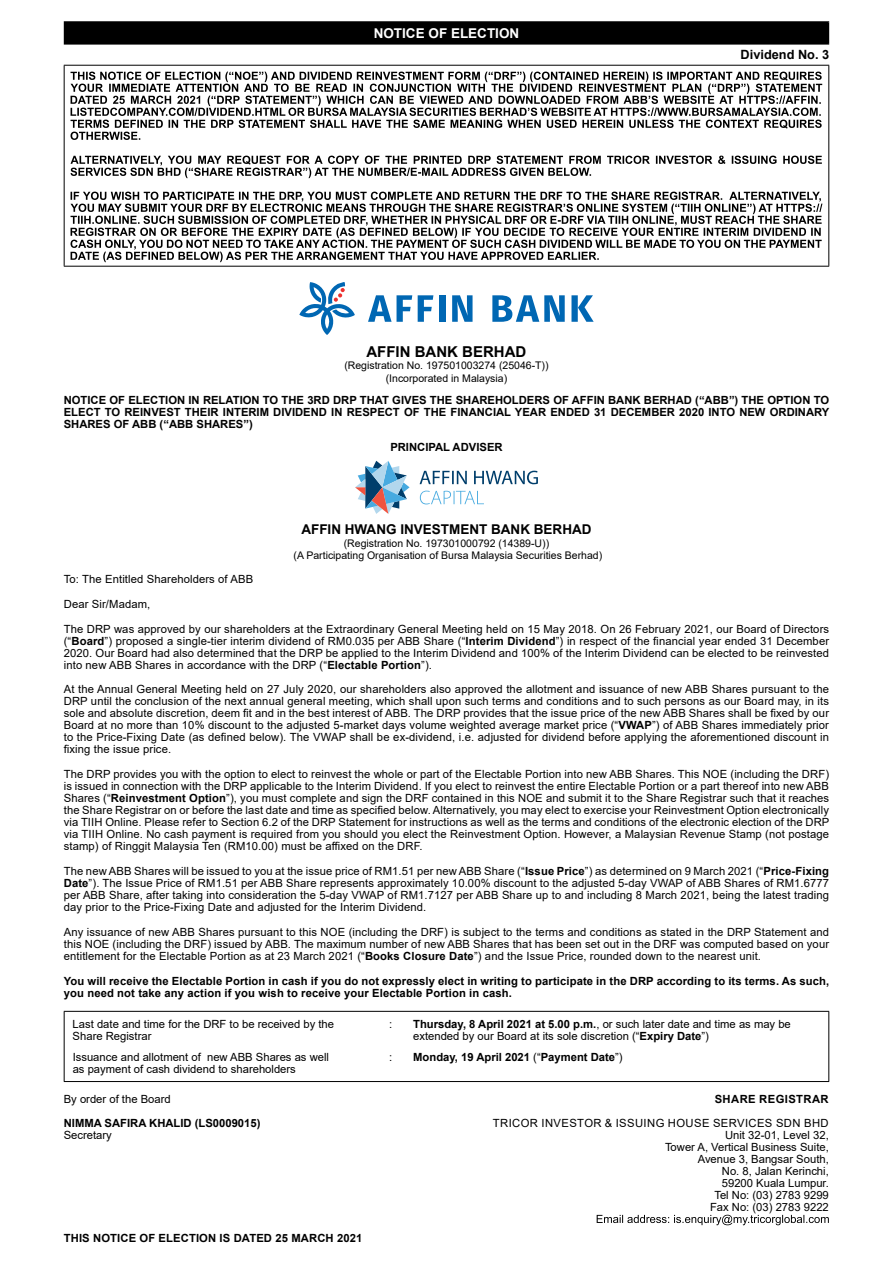
<style>
.page{position:relative;width:893px;height:1263px;background:#fff}
.page>*{position:absolute;margin:0;border:0;box-sizing:border-box;transform-origin:0 0}
.t1{font:700 15px "Arial";color:#000}
.t2{font:700 13.5px "Arial";color:#000}
.t3{font:700 13.5px "Arial";color:#fff}
.t4{font:700 12.75px "Arial";color:#000}
.t5{font:11.25px/12px "Arial";color:#000;text-align:justify}
.t6{font:700 11.25px/12px "Arial";letter-spacing:.01em;color:#000;text-align:justify}
.t7{font:11.25px "Arial";letter-spacing:.035em;color:#000}
.t8{font:10.5px/12.6px "Arial";color:#000;text-align:center}
.s1{font-weight:700}
.s2{font-weight:400}
</style>
<div class="page">
<div style="left:65px;top:22px;width:763px;height:22px;background:#000"></div>
<hr style="left:64px;top:21px;width:765px;height:2px;background:#000">
<svg style="left:64px;top:23px;width:1px;height:20px"></svg>
<svg style="left:828px;top:23px;width:1px;height:20px"></svg>
<hr style="left:64px;top:43px;width:765px;height:2px;background:#000">
<hr style="left:64px;top:65px;width:765px;height:1px;background:#000">
<hr style="left:64px;top:66px;width:1px;height:200px;background:#000">
<hr style="left:828px;top:66px;width:1px;height:200px;background:#000">
<hr style="left:64px;top:266px;width:765px;height:1px;background:#000">
<svg style="left:71px;top:72px;width:751px;height:68px"></svg>
<svg style="left:71px;top:156px;width:751px;height:22px"></svg>
<svg style="left:71px;top:192px;width:751px;height:70px"></svg>
<svg style="left:299px;top:282px;width:56px;height:53px"></svg>
<svg style="left:368px;top:295px;width:44px;height:27px"></svg>
<div style="left:439px;top:295px;width:7px;height:27px;background:#0067b3"></div>
<svg style="left:452px;top:295px;width:21px;height:27px"></svg>
<svg style="left:418px;top:295px;width:15px;height:27px"></svg>
<svg style="left:492px;top:295px;width:73px;height:27px"></svg>
<svg style="left:571px;top:295px;width:23px;height:27px"></svg>
<svg style="left:355px;top:461px;width:55px;height:53px"></svg>
<svg style="left:420px;top:471px;width:47px;height:13px"></svg>
<svg style="left:474px;top:471px;width:64px;height:13px"></svg>
<svg style="left:420px;top:491px;width:64px;height:13px"></svg>
<hr style="left:64px;top:1011px;width:765px;height:1px;background:#000">
<hr style="left:64px;top:1012px;width:1px;height:69px;background:#000">
<hr style="left:828px;top:1012px;width:1px;height:69px;background:#000">
<hr style="left:64px;top:1081px;width:765px;height:1px;background:#000">
<svg style="left:597px;top:1215px;width:232px;height:10px"></svg>
<p class="t3" style="left:374px;top:24px;width:147px">NOTICE OF ELECTION</p>
<p class="t4" style="left:741px;top:45px;width:90px">Dividend No. 3</p>
<h1 class="t1" style="left:366px;top:341px;width:161px">AFFIN BANK BERHAD</h1>
<p class="t8" style="left:344px;top:359px;width:206px">(Registration No. 197501003274 (25046-T)) (Incorporated in Malaysia)</p>
<p class="t6" style="left:64px;top:394px;width:767px">NOTICE OF ELECTION IN RELATION TO THE 3RD DRP THAT GIVES THE SHAREHOLDERS OF AFFIN BANK BERHAD (“ABB”) THE OPTION TO ELECT TO REINVEST THEIR INTERIM DIVIDEND IN RESPECT OF THE FINANCIAL YEAR ENDED 31 DECEMBER 2020 INTO NEW ORDINARY SHARES OF ABB (“ABB SHARES”)</p>
<p class="t6" style="left:390px;top:441px;width:114px">PRINCIPAL ADVISER</p>
<p class="t2" style="left:301px;top:520px;width:292px">AFFIN HWANG INVESTMENT BANK BERHAD</p>
<p class="t8" style="left:294px;top:536px;width:310px">(Registration No. 197301000792 (14389-U))<br>(A Participating Organisation of Bursa Malaysia Securities Berhad)</p>
<p class="t5" style="left:64px;top:573px;width:191px">To: The Entitled Shareholders of ABB</p>
<p class="t5" style="left:64px;top:598px;width:88px">Dear Sir/Madam,</p>
<p class="t5" style="left:64px;top:623px;width:767px">The DRP was approved by our shareholders at the Extraordinary General Meeting held on 15 May 2018. On 26 February 2021, our Board of Directors (“<span class="s1">Board</span>”) proposed a single-tier interim dividend of RM0.035 per ABB Share (“<span class="s1">Interim Dividend</span>”) in respect of the financial year ended 31 December 2020. Our Board had also determined that the DRP be applied to the Interim Dividend and 100% of the Interim Dividend can be elected to be reinvested into new ABB Shares in accordance with the DRP (“<span class="s1">Electable Portion</span>”).</p>
<p class="t5" style="left:64px;top:683px;width:767px">At the Annual General Meeting held on 27 July 2020, our shareholders also approved the allotment and issuance of new ABB Shares pursuant to the DRP until the conclusion of the next annual general meeting, which shall upon such terms and conditions and to such persons as our Board may, in its sole and absolute discretion, deem fit and in the best interest of ABB. The DRP provides that the issue price of the new ABB Shares shall be fixed by our Board at no more than 10% discount to the adjusted 5-market days volume weighted average market price (“<span class="s1">VWAP</span>”) of ABB Shares immediately prior to the Price-Fixing Date (as defined below). The VWAP shall be ex-dividend, i.e. adjusted for dividend before applying the aforementioned discount in fixing the issue price.</p>
<p class="t5" style="left:64px;top:768px;width:767px">The DRP provides you with the option to elect to reinvest the whole or part of the Electable Portion into new ABB Shares. This NOE (including the DRF) is issued in connection with the DRP applicable to the Interim Dividend. If you elect to reinvest the entire Electable Portion or a part thereof into new ABB Shares (“<span class="s1">Reinvestment Option</span>”), you must complete and sign the DRF contained in this NOE and submit it to the Share Registrar such that it reaches the Share Registrar on or before the last date and time as specified below. Alternatively, you may elect to exercise your Reinvestment Option electronically via TIIH Online. Please refer to Section 6.2 of the DRP Statement for instructions as well as the terms and conditions of the electronic election of the DRP via TIIH Online. No cash payment is required from you should you elect the Reinvestment Option. However, a Malaysian Revenue Stamp (not postage stamp) of Ringgit Malaysia Ten (RM10.00) must be affixed on the DRF.</p>
<p class="t5" style="left:64px;top:865px;width:767px">The new ABB Shares will be issued to you at the issue price of RM1.51 per new ABB Share (“<span class="s1">Issue Price</span>”) as determined on 9 March 2021 (“<span class="s1">Price-Fixing Date</span>”). The Issue Price of RM1.51 per ABB Share represents approximately 10.00% discount to the adjusted 5-day VWAP of ABB Shares of RM1.6777 per ABB Share, after taking into consideration the 5-day VWAP of RM1.7127 per ABB Share up to and including 8 March 2021, being the latest trading day prior to the Price-Fixing Date and adjusted for the Interim Dividend.</p>
<p class="t5" style="left:64px;top:926px;width:767px">Any issuance of new ABB Shares pursuant to this NOE (including the DRF) is subject to the terms and conditions as stated in the DRP Statement and this NOE (including the DRF) issued by ABB. The maximum number of new ABB Shares that has been set out in the DRF was computed based on your entitlement for the Electable Portion as at 23 March 2021 (“<span class="s1">Books Closure Date</span>”) and the Issue Price, rounded down to the nearest unit.</p>
<p class="t6" style="left:64px;top:975px;width:767px">You will receive the Electable Portion in cash if you do not expressly elect in writing to participate in the DRP according to its terms. As such, you need not take any action if you wish to receive your Electable Portion in cash.</p>
<p class="t5" style="left:73px;top:1018px;width:263px">Last date and time for the DRF to be received by the</p>
<p class="t5" style="left:389px;top:1018px;width:5px">:</p>
<p class="t5" style="left:413px;top:1018px;width:379px"><span class="s1">Thursday, 8 April 2021 at 5.00 p.m.</span>, or such later date and time as may be</p>
<p class="t5" style="left:73px;top:1030px;width:80px">Share Registrar</p>
<p class="t5" style="left:413px;top:1030px;width:297px">extended by our Board at its sole discretion (“<span class="s1">Expiry Date</span>”)</p>
<p class="t5" style="left:73px;top:1051px;width:258px">Issuance and allotment of new ABB Shares as well</p>
<p class="t5" style="left:389px;top:1051px;width:5px">:</p>
<p class="t6" style="left:413px;top:1051px;width:211px">Monday, 19 April 2021 <span class="s2">(“</span>Payment Date<span class="s2">”)</span></p>
<p class="t5" style="left:73px;top:1063px;width:225px">as payment of cash dividend to shareholders</p>
<p class="t5" style="left:64px;top:1093px;width:108px">By order of the Board</p>
<p class="t6" style="left:715px;top:1093px;width:17px">Share</p>
<p class="t6" style="left:759px;top:1093px;width:18px">Registrar</p>
<p class="t6" style="left:64px;top:1117px;width:198px">NIMMA SAFIRA KHALID (LS0009015)</p>
<p class="t7" style="left:493px;top:1115px;width:86px">Tri cor Investor</p>
<p class="t7" style="left:605px;top:1115px;width:216px">&amp; Issui ng House Services Sdn Bhd</p>
<p class="t5" style="left:64px;top:1129px;width:50px">Secretary</p>
<p class="t5" style="left:665px;top:1129px;width:165px;text-align:right">Unit 32-01, Level 32,<br>Tower A, Vertical Business Suite,<br>Avenue 3, Bangsar South,<br>No. 8, Jalan Kerinchi,<br>59200 Kuala Lumpur.<br>Tel No: (03) 2783 9299<br>Fax No: (03) 2783 9222</p>
<p class="t6" style="left:64px;top:1232px;width:300px">THIS NOTICE OF ELECTION IS DATED 25 MARCH 2021</p>
</div>
